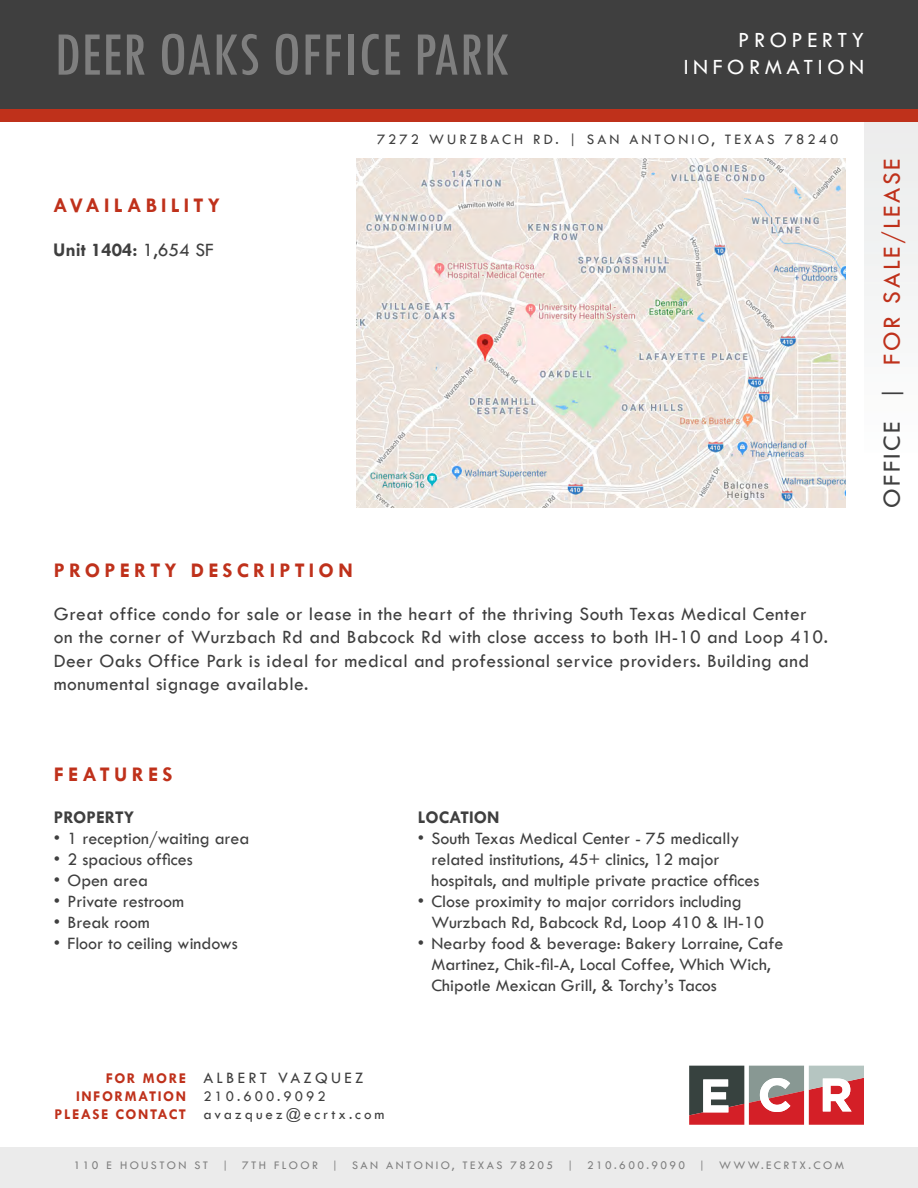
<style>
.page{position:relative;width:918px;height:1188px;background:#fff}
.page>*{position:absolute;margin:0;border:0;box-sizing:border-box;transform-origin:0 0}
.t1{font:condensed 64.5px "Tw Cen";color:#7f7f7f}
.t2{font:25.5px "Tw Cen";letter-spacing:.1em;color:#bf311b}
.t3{font:22.5px/27px "Tw Cen";letter-spacing:.2em;color:#fff;text-align:right}
.t4{font:700 21px "Tw Cen";letter-spacing:.2em;color:#bf311b}
.t5{font:19.5px/23.4px "Tw Cen";letter-spacing:.025em;color:#3f3f3f}
.t6{font:700 19.5px "Tw Cen";color:#3f3f3f}
.t7{font:18px/21px "Tw Cen";color:#3f3f3f}
.t8{font:700 18px "Tw Cen";color:#3f3f3f}
.t9{font:16.5px "Tw Cen";letter-spacing:.2em;color:#3f3f3f}
.t10{font:15px/18px "Tw Cen";letter-spacing:.2em;color:#3f3f3f}
.t11{font:700 15px/18px "Tw Cen";letter-spacing:.1em;color:#bf311b;text-align:right}
.t12{font:12px "Tw Cen";letter-spacing:.2em;color:#7f7f7f}
.s1{font-weight:400}
.s2{color:#3f3f3f}
</style>
<div class="page">
<svg style="left:689px;top:1066px;width:175px;height:59px"></svg>
<div style="left:0;top:109px;width:918px;height:13px;background:#bf311b"></div>
<div style="left:0;top:0;width:918px;height:109px;background:#3f3f3f"></div>
<div style="left:0;top:1147px;width:918px;height:41px;background:#ebebeb"></div>
<img style="left:356px;top:159px;width:490px;height:348px">
<h1 class="t1" style="left:54px;top:16px;width:457px">DEER OAKS OFFICE PARK</h1>
<p class="t3" style="left:684px;top:27px;width:182px">PROPERTY<br>INFORMATION</p>
<p class="t3" style="left:700px;top:40px;width:166px">FLOORPLANS</p>
<p class="t4" style="left:53px;top:193px;width:169px">AVAILABILITY</p>
<p class="t6" style="left:53px;top:238px;width:162px">Unit 1404: <span class="s1">1,654 SF</span></p>
<p class="t10" style="left:377px;top:130px;width:463px">7272 WURZBACH RD. | SAN ANTONIO, TEXAS 78240</p>
<p class="t4" style="left:54px;top:558px;width:301px">PROPERTY DESCRIPTION</p>
<p class="t5" style="left:54px;top:602px;width:776px">Great office condo for sale or lease in the heart of the thriving South Texas Medical Center on the corner of Wurzbach Rd and Babcock Rd with close access to both IH-10 and Loop 410.<br>Deer Oaks Office Park is ideal for medical and professional service providers. Building and monumental signage available.</p>
<h2 class="t2" style="left:876px;top:508px;width:351px;rotate:-90deg"><span class="s2">OFFICE |</span> FOR SALE/LEASE</h2>
<p class="t4" style="left:54px;top:762px;width:120px">FEATURES</p>
<p class="t8" style="left:54px;top:807px;width:82px">PROPERTY</p>
<p class="t7" style="left:54px;top:828px;width:197px">• 1 reception/waiting area</p>
<p class="t7" style="left:54px;top:849px;width:140px">• 2 spacious offices</p>
<p class="t7" style="left:54px;top:870px;width:96px">• Open area</p>
<p class="t7" style="left:54px;top:891px;width:132px">• Private restroom</p>
<p class="t7" style="left:54px;top:912px;width:97px">• Break room</p>
<p class="t7" style="left:54px;top:933px;width:185px">• Floor to ceiling windows</p>
<p class="t8" style="left:418px;top:807px;width:83px">LOCATION</p>
<p class="t7" style="left:431px;top:828px;width:330px;text-indent:-14px">• South Texas Medical Center - 75 medically related institutions, 45+ clinics, 12 major hospitals, and multiple private practice offices</p>
<p class="t7" style="left:431px;top:891px;width:334px;text-indent:-14px">• Close proximity to major corridors including<br>Wurzbach Rd, Babcock Rd, Loop 410 &amp; IH-10</p>
<p class="t7" style="left:431px;top:933px;width:354px;text-indent:-14px">• Nearby food &amp; beverage: Bakery Lorraine, Cafe<br>Martinez, Chik-fil-A, Local Coffee, Which Wich,<br>Chipotle Mexican Grill, &amp; Torchy’s Tacos</p>
<p class="t11" style="left:55px;top:1069px;width:133px">FOR MORE<br>INFORMATION<br>PLEASE CONTACT</p>
<p class="t9" style="left:203px;top:1068px;width:161px">ALBERT VAZQUEZ</p>
<p class="t10" style="left:203px;top:1087px;width:183px">210.600.9092 avazquez@ecrtx.com</p>
<p class="t12" style="left:74px;top:1158px;width:772px">110 E HOUSTON ST | 7TH FLOOR | SAN ANTONIO, TEXAS 78205 | 210.600.9090 | WWW.ECRTX.COM</p>
</div>
